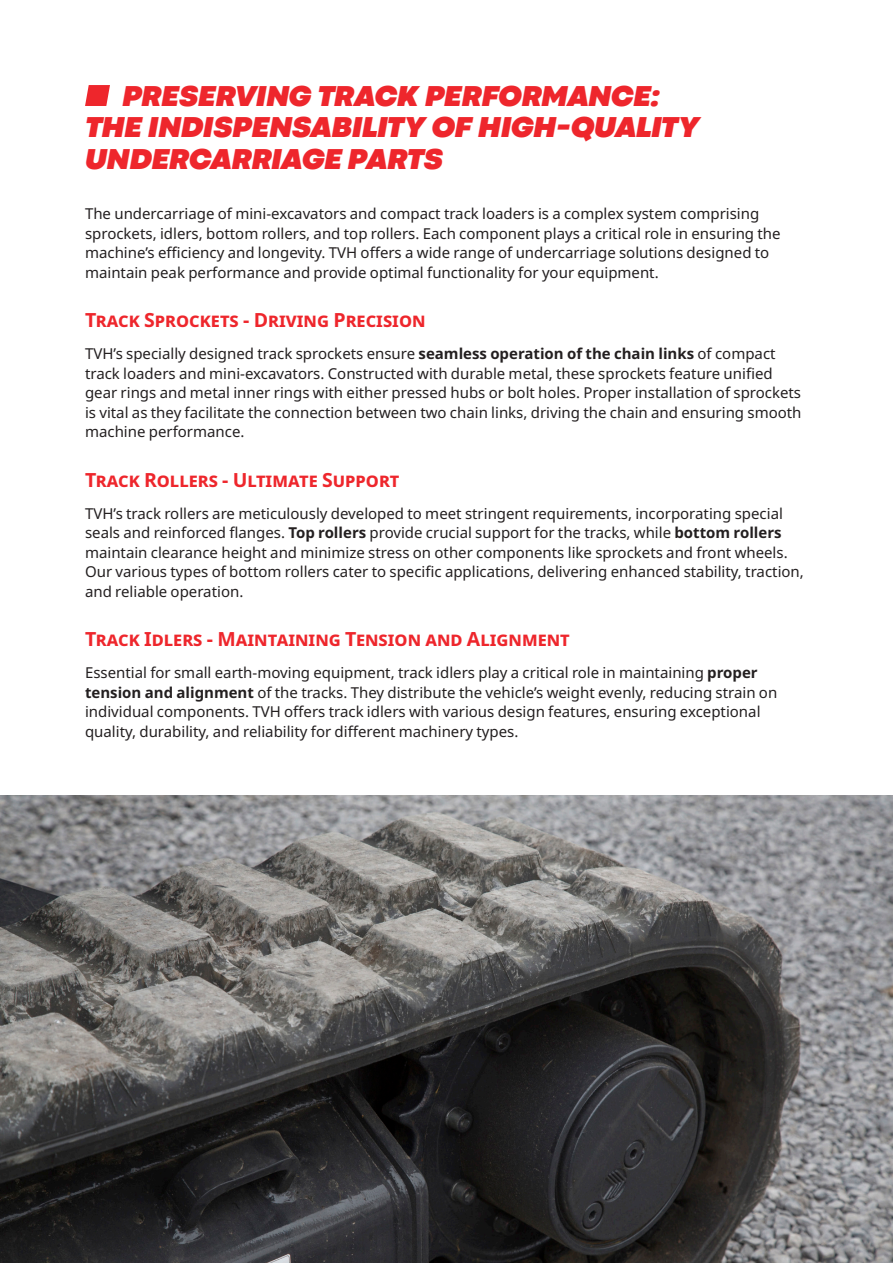
<style>
.page{position:relative;width:893px;height:1263px;background:#fff}
.page>*{position:absolute;margin:0;border:0;box-sizing:border-box;transform-origin:0 0}
._1__Title{font:italic 900 30px/31.5px "Codec Pro";color:#ee262c}
.Numbering{font:700 19.5px "Noto Sans";color:#ee262c}
.Body_Tekst{font:15px/19.5px "Noto Sans";color:#231f20}
.s1{font-weight:700}
</style>
<div class="page">
<svg style="left:85px;top:85px;width:25px;height:21px"></svg>
<img style="left:0;top:796px;width:893px;height:467px">
<p class="_1__Title" style="left:85px;top:79px;width:616px;text-indent:37px">PRESERVING TRACK PERFORMANCE:<br>THE INDISPENSABILITY OF HIGH-QUALITY<br>UNDERCARRIAGE PARTS</p>
<p class="Body_Tekst" style="left:85px;top:204px;width:697px">The undercarriage of mini-excavators and compact track loaders is a complex system comprising sprockets, idlers, bottom rollers, and top rollers. Each component plays a critical role in ensuring the machine’s efficiency and longevity. TVH offers a wide range of undercarriage solutions designed to maintain peak performance and provide optimal functionality for your equipment.</p>
<p class="Numbering" style="left:85px;top:306px;width:342px">Track Sprockets - Driving Precision</p>
<p class="Body_Tekst" style="left:85px;top:344px;width:718px">TVH’s specially designed track sprockets ensure <span class="s1">seamless operation of the chain links</span> of compact track loaders and mini-excavators. Constructed with durable metal, these sprockets feature unified gear rings and metal inner rings with either pressed hubs or bolt holes. Proper installation of sprockets is vital as they facilitate the connection between two chain links, driving the chain and ensuring smooth machine performance.</p>
<p class="Numbering" style="left:85px;top:466px;width:316px">Track Rollers - Ultimate Support</p>
<p class="Body_Tekst" style="left:85px;top:504px;width:720px">TVH’s track rollers are meticulously developed to meet stringent requirements, incorporating special seals and reinforced flanges. <span class="s1">Top rollers</span> provide crucial support for the tracks, while <span class="s1">bottom rollers </span>maintain clearance height and minimize stress on other components like sprockets and front wheels.<br>Our various types of bottom rollers cater to specific applications, delivering enhanced stability, traction, and reliable operation.</p>
<p class="Numbering" style="left:85px;top:625px;width:486px">Track Idlers - Maintaining Tension and Alignment</p>
<p class="Body_Tekst" style="left:85px;top:663px;width:694px">Essential for small earth-moving equipment, track idlers play a critical role in maintaining <span class="s1">proper tension and alignment</span> of the tracks. They distribute the vehicle’s weight evenly, reducing strain on individual components. TVH offers track idlers with various design features, ensuring exceptional quality, durability, and reliability for different machinery types.</p>
</div>
